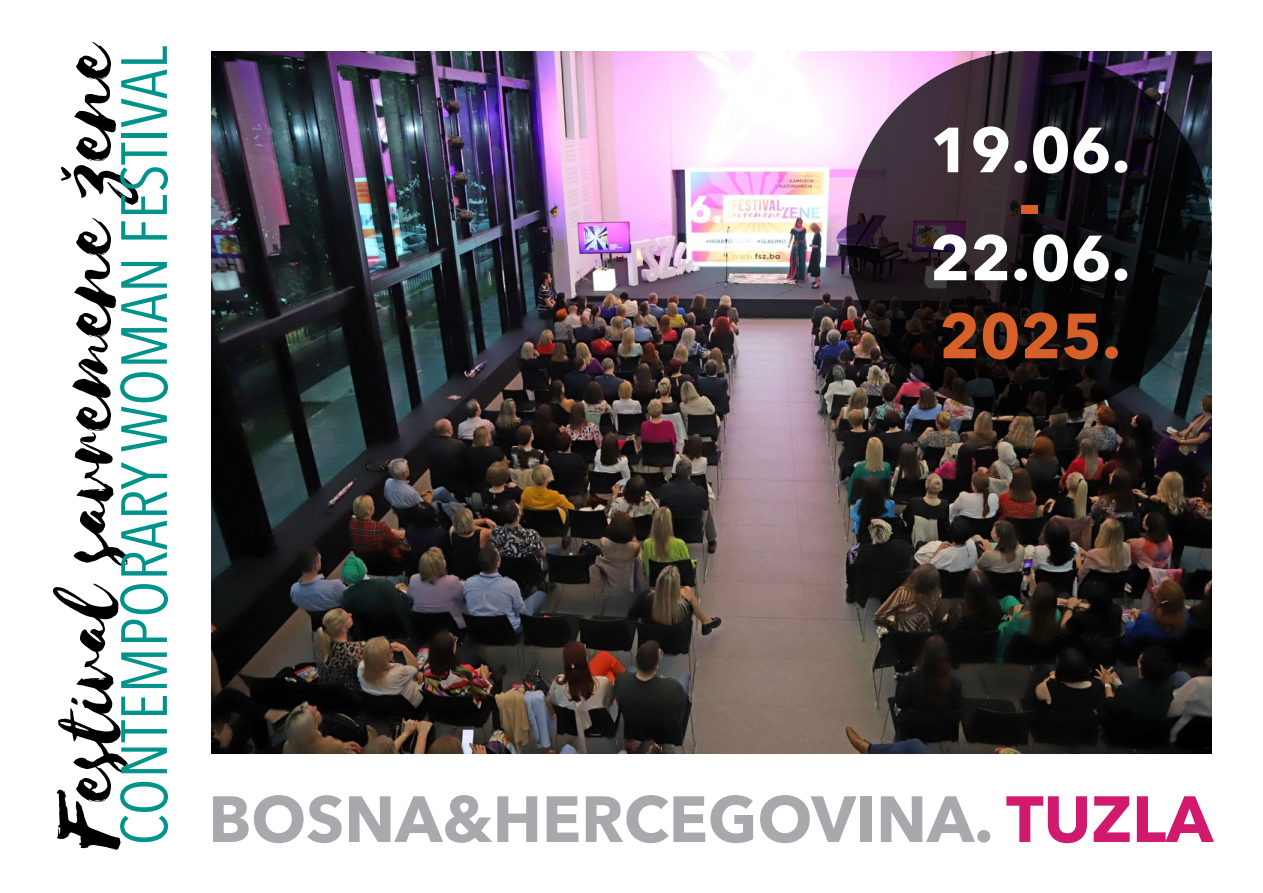
<style>
.page{position:relative;width:1263px;height:893px;background:#fff}
.page>*{position:absolute;margin:0;border:0;box-sizing:border-box;transform-origin:0 0}
.t1{font:99px "Selima";color:#000}
.t2{font:64.5px "Avenir Next Condensed";color:#00938b}
.t3{font:700 64.5px "Avenir Next";color:#a7a9ac}
.t4{font:700 63px "Avenir Next";color:#fff}
.t5{font:700 63px "Avenir Next";color:#d66027}
.s1{color:#d11a6e}
</style>
<div class="page">
<img style="left:212px;top:51px;width:1000px;height:703px">
<svg style="left:846px;top:51px;width:366px;height:365px"></svg>
<h1 class="t1" style="left:33px;top:846px;width:807px;rotate:-90deg">Festival savremene žene</h1>
<p class="t2" style="left:89px;top:845px;width:801px;rotate:-90deg">CONTEMPORARY WOMAN FESTIVAL</p>
<p class="t4" style="left:930px;top:96px;width:202px">19.06.</p>
<p class="t5" style="left:1019px;top:150px;width:22px">-</p>
<p class="t4" style="left:930px;top:204px;width:202px">22.06.</p>
<p class="t5" style="left:939px;top:282px;width:183px">2025.</p>
<p class="t3" style="left:208px;top:763px;width:1006px">BOSNA&amp;HERCEGOVINA. <span class="s1">TUZLA</span></p>
</div>
